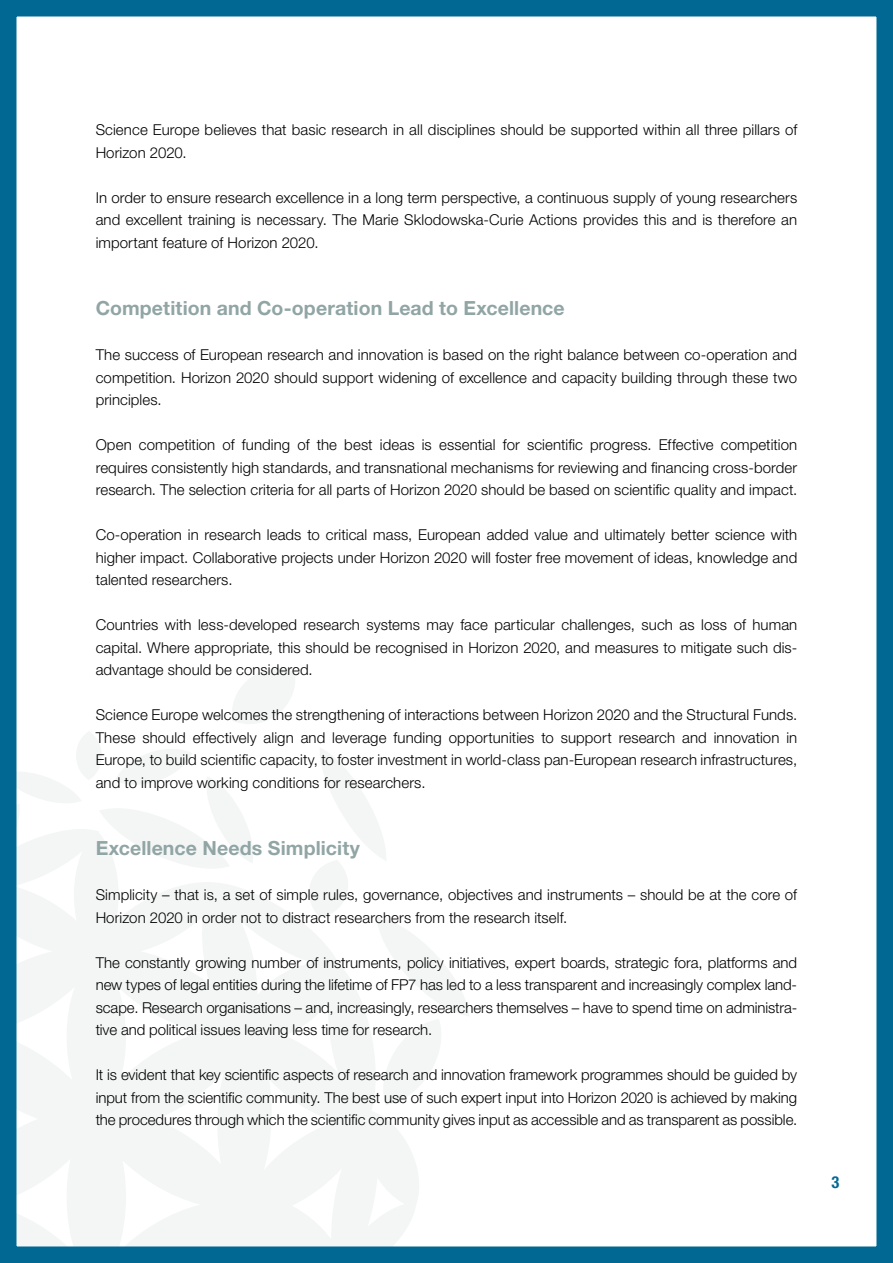
<style>
.page{position:relative;width:893px;height:1263px;background:#fff}
.page>*{position:absolute;margin:0;border:0;box-sizing:border-box;transform-origin:0 0}
.t1{font:700 19.5px "Helvetica Neue LT Std";letter-spacing:.005em;color:#91a5a5}
.t2{font:700 condensed 16.5px "Helvetica Neue LT Std";color:#006892}
.t3{font:300 15px/22.5px "Helvetica Neue LT Std";letter-spacing:.005em;color:#000;text-align:justify}
</style>
<div class="page">
<svg style="left:17px;top:669px;width:452px;height:577px"></svg>
<div style="left:0;top:0;width:893px;height:1263px;border:16px solid #006892"></div>
<p class="t3" style="left:96px;top:118px;width:703px">Science Europe believes that basic research in all disciplines should be supported within all three pillars of<br>Horizon 2020.</p>
<p class="t3" style="left:96px;top:186px;width:703px">In order to ensure research excellence in a long term perspective, a continuous supply of young researchers and excellent training is necessary. The Marie Sklodowska-Curie Actions provides this and is therefore an important feature of Horizon 2020.</p>
<h1 class="t1" style="left:96px;top:296px;width:471px">Competition and Co-operation Lead to Excellence</h1>
<p class="t3" style="left:96px;top:343px;width:703px">The success of European research and innovation is based on the right balance between co-operation and competition. Horizon 2020 should support widening of excellence and capacity building through these two principles.</p>
<p class="t3" style="left:96px;top:433px;width:703px">Open competition of funding of the best ideas is essential for scientific progress. Effective competition requires consistently high standards, and transnational mechanisms for reviewing and financing cross-border research. The selection criteria for all parts of Horizon 2020 should be based on scientific quality and impact.</p>
<p class="t3" style="left:96px;top:523px;width:703px">Co-operation in research leads to critical mass, European added value and ultimately better science with higher impact. Collaborative projects under Horizon 2020 will foster free movement of ideas, knowledge and talented researchers.</p>
<p class="t3" style="left:96px;top:613px;width:703px">Countries with less-developed research systems may face particular challenges, such as loss of human capital. Where appropriate, this should be recognised in Horizon 2020, and measures to mitigate such dis&shy;advantage should be considered.</p>
<p class="t3" style="left:96px;top:703px;width:703px">Science Europe welcomes the strengthening of interactions between Horizon 2020 and the Structural Funds.<br>These should effectively align and leverage funding opportunities to support research and innovation in Europe, to build scientific capacity, to foster investment in world-class pan-European research infrastructures, and to improve working conditions for researchers.</p>
<h1 class="t1" style="left:96px;top:836px;width:266px">Excellence Needs Simplicity</h1>
<p class="t3" style="left:96px;top:883px;width:703px">Simplicity – that is, a set of simple rules, governance, objectives and instruments – should be at the core of<br>Horizon 2020 in order not to distract researchers from the research itself.</p>
<p class="t3" style="left:96px;top:951px;width:703px">The constantly growing number of instruments, policy initiatives, expert boards, strategic fora, platforms and new types of legal entities during the lifetime of FP7 has led to a less transparent and increasingly complex land&shy;scape. Research organisations – and, increasingly, researchers themselves – have to spend time on administra&shy;tive and political issues leaving less time for research.</p>
<p class="t3" style="left:96px;top:1063px;width:703px">It is evident that key scientific aspects of research and innovation framework programmes should be guided by input from the scientific community. The best use of such expert input into Horizon 2020 is achieved by making the procedures through which the scientific community gives input as accessible and as transparent as possible.</p>
<p class="t2" style="left:831px;top:1172px;width:9px">3</p>
</div>
